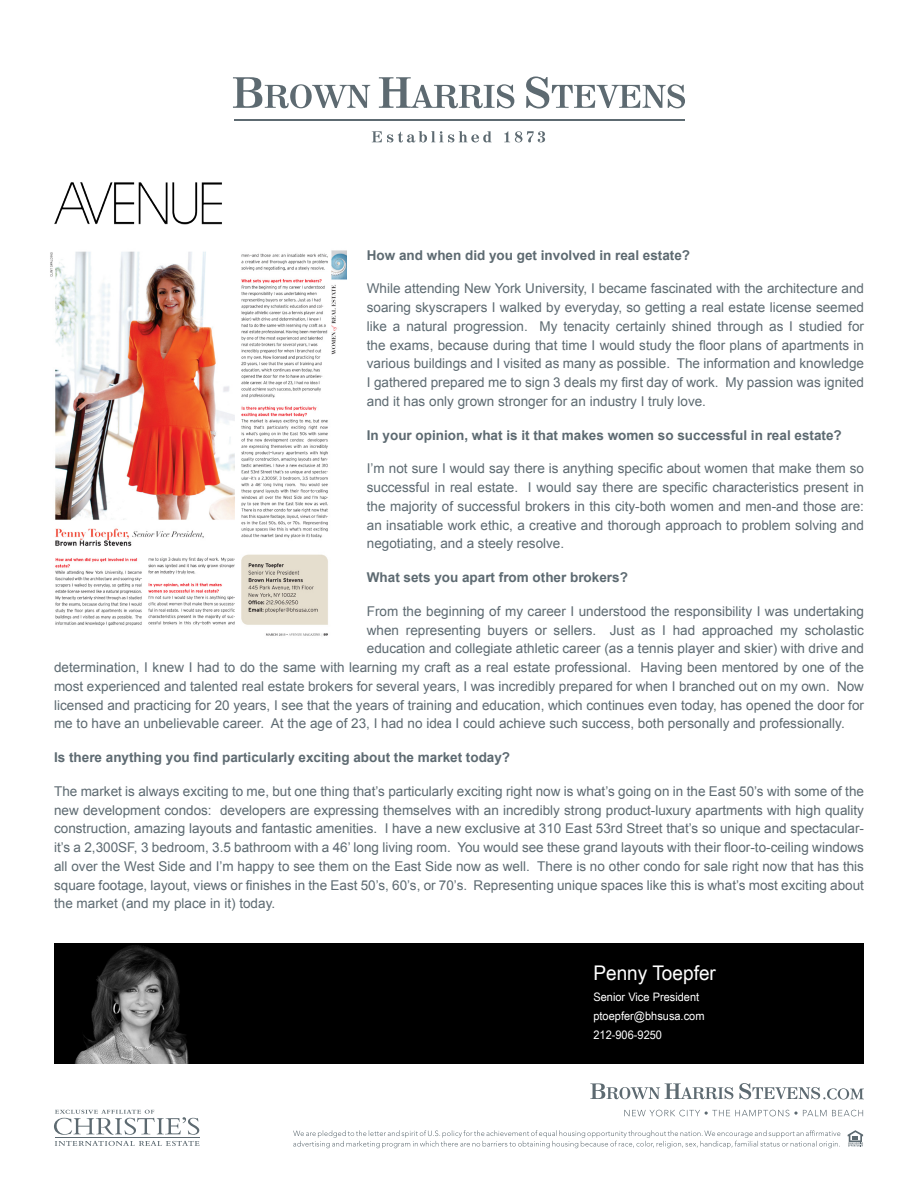
<style>
.page{position:relative;width:918px;height:1188px;background:#fff}
.page>*{position:absolute;margin:0;border:0;box-sizing:border-box;transform-origin:0 0}
.t1{font:20.25px "Arial Narrow";color:#fff;scale:1.15 1}
.t2{font:13.5px/18.8px "Arial";color:#5d6a71;text-align:justify}
.t3{font:700 13.5px "Arial";color:#5d6a71}
.t4{font:11.7px "Arial Narrow";color:#fff;scale:1.15 1}
</style>
<div class="page">
<hr style="left:234px;top:119px;width:451px;height:1px;background:#5d6a71">
<svg style="left:372px;top:131px;width:120px;height:12px"></svg>
<svg style="left:504px;top:131px;width:41px;height:11px"></svg>
<svg style="left:233px;top:77px;width:137px;height:31px"></svg>
<svg style="left:379px;top:77px;width:135px;height:31px"></svg>
<svg style="left:526px;top:77px;width:159px;height:32px"></svg>
<svg style="left:848px;top:1130px;width:15px;height:17px"></svg>
<svg style="left:590px;top:1083px;width:143px;height:16px"></svg>
<svg style="left:739px;top:1083px;width:125px;height:17px"></svg>
<svg style="left:293px;top:1130px;width:547px;height:18px"></svg>
<hr style="left:55px;top:1138px;width:144px;height:1px;background:#5d6a71">
<svg style="left:55px;top:1141px;width:144px;height:5px"></svg>
<svg style="left:54px;top:1110px;width:145px;height:25px"></svg>
<svg style="left:624px;top:1110px;width:239px;height:6px"></svg>
<div style="left:54px;top:944px;width:810px;height:120px;background:#000"></div>
<img style="left:75px;top:945px;width:114px;height:119px">
<img style="left:50px;top:250px;width:297px;height:386px">
<img style="left:54px;top:182px;width:168px;height:42px">
<p class="t3" style="left:367px;top:247px;width:325px">How and when did you get involved in real estate?</p>
<p class="t2" style="left:367px;top:279px;width:499px">While attending New York University, I became fascinated with the architecture and soaring skyscrapers I walked by everyday, so getting a real estate license seemed like a natural progression. My tenacity certainly shined through as I studied for the exams, because during that time I would study the floor plans of apartments in various buildings and I visited as many as possible. The information and knowledge I gathered prepared me to sign 3 deals my first day of work. My passion was ignited and it has only grown stronger for an industry I truly love.</p>
<p class="t3" style="left:367px;top:427px;width:476px">In your opinion, what is it that makes women so successful in real estate?</p>
<p class="t2" style="left:367px;top:459px;width:499px">I’m not sure I would say there is anything specific about women that make them so successful in real estate. I would say there are specific characteristics present in the majority of successful brokers in this city-both women and men-and those are: an insatiable work ethic, a creative and thorough approach to problem solving and negotiating, and a steely resolve.</p>
<p class="t3" style="left:367px;top:570px;width:263px">What sets you apart from other brokers?</p>
<p class="t2" style="left:367px;top:602px;width:499px">From the beginning of my career I understood the responsibility I was undertaking</p>
<p class="t2" style="left:367px;top:620px;width:499px">when representing buyers or sellers. Just as I had approached my scholastic</p>
<p class="t2" style="left:367px;top:639px;width:499px">education and collegiate athletic career (as a tennis player and skier) with drive and</p>
<p class="t2" style="left:54px;top:658px;width:811px">determination, I knew I had to do the same with learning my craft as a real estate professional. Having been mentored by one of the</p>
<p class="t2" style="left:54px;top:677px;width:811px">most experienced and talented real estate brokers for several years, I was incredibly prepared for when I branched out on my own. Now</p>
<p class="t2" style="left:54px;top:695px;width:811px">licensed and practicing for 20 years, I see that the years of training and education, which continues even today, has opened the door for</p>
<p class="t2" style="left:54px;top:714px;width:792px">me to have an unbelievable career. At the age of 23, I had no idea I could achieve such success, both personally and professionally.</p>
<p class="t3" style="left:54px;top:750px;width:458px">Is there anything you find particularly exciting about the market today?</p>
<p class="t2" style="left:54px;top:782px;width:812px">The market is always exciting to me, but one thing that’s particularly exciting right now is what’s going on in the East 50’s with some of the new development condos: developers are expressing themselves with an incredibly strong product-luxury apartments with high quality construction, amazing layouts and fantastic amenities. I have a new exclusive at 310 East 53rd Street that’s so unique and spectacular&shy;it’s a 2,300SF, 3 bedroom, 3.5 bathroom with a 46’ long living room. You would see these grand layouts with their floor-to-ceiling windows all over the West Side and I’m happy to see them on the East Side now as well. There is no other condo for sale right now that has this square footage, layout, views or finishes in the East 50’s, 60’s, or 70’s. Representing unique spaces like this is what’s most exciting about the market (and my place in it) today.</p>
<p class="t1" style="left:593px;top:961px;width:108px">Penny Toepfer</p>
<p class="t4" style="left:593px;top:990px;width:94px">Senior Vice President</p>
<p class="t4" style="left:593px;top:1010px;width:98px">ptoepfer@bhsusa.com</p>
<p class="t4" style="left:593px;top:1029px;width:61px">212-906-9250</p>
</div>
